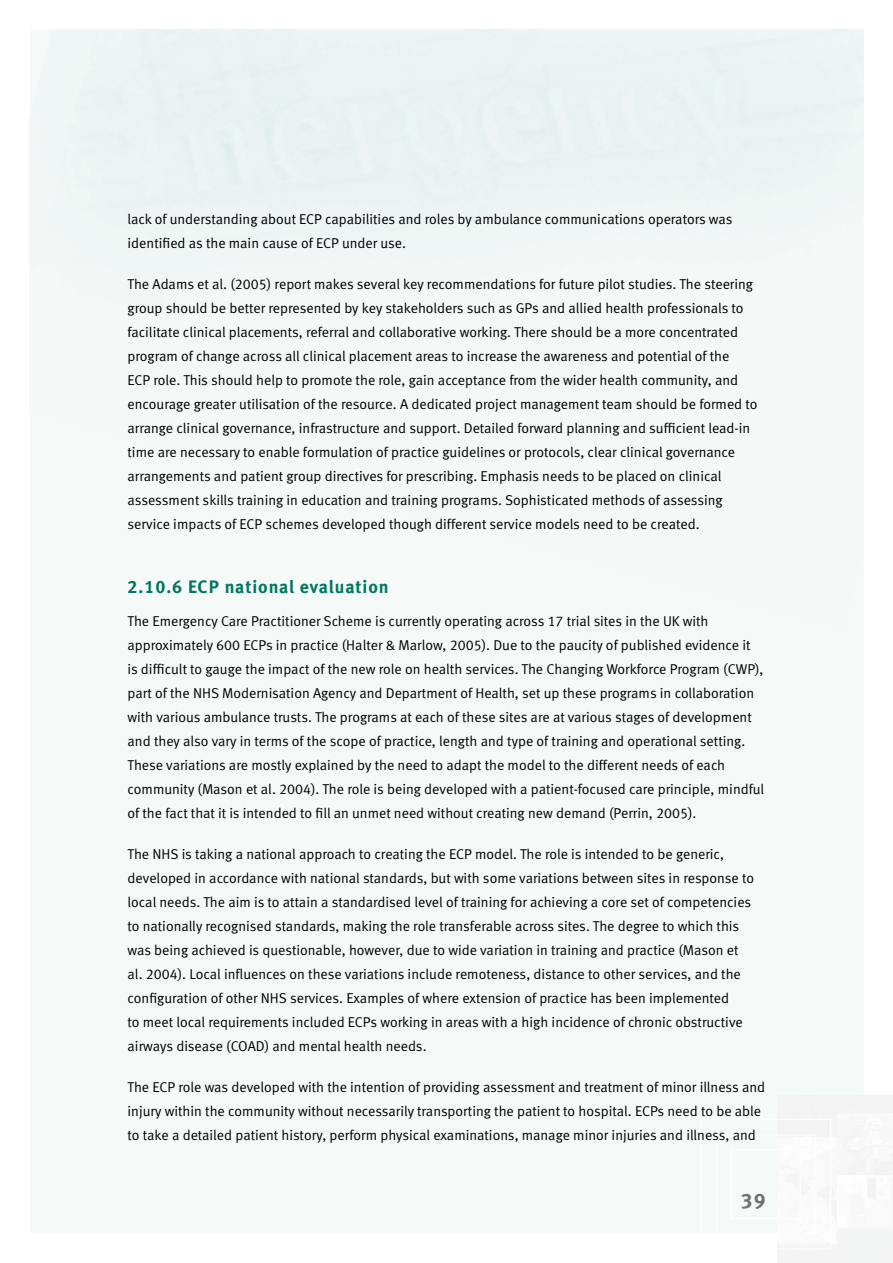
<style>
.page{position:relative;width:893px;height:1263px;background:#fff}
.page>*{position:absolute;margin:0;border:0;box-sizing:border-box;transform-origin:0 0}
.t1{font:21px "Meta Bold LF";color:#707173}
.t2{font:18px "Meta Bold LF";letter-spacing:.05em;color:#007762}
.t3{font:14.25px/24px "Meta Normal LF";color:#000}
</style>
<div class="page">
<div style="left:30px;top:30px;width:833px;height:1203px;background:#f5faf9"></div>
<p class="t3" style="left:128px;top:207px;width:606px">lack of understanding about ECP capabilities and roles by ambulance communications operators was identified as the main cause of ECP under use.</p>
<p class="t3" style="left:128px;top:272px;width:631px">The Adams et al. (2005) report makes several key recommendations for future pilot studies. The steering group should be better represented by key stakeholders such as GPs and allied health professionals to facilitate clinical placements, referral and collaborative working. There should be a more concentrated program of change across all clinical placement areas to increase the awareness and potential of the<br>ECP role. This should help to promote the role, gain acceptance from the wider health community, and encourage greater utilisation of the resource. A dedicated project management team should be formed to arrange clinical governance, infrastructure and support. Detailed forward planning and sufficient lead-in time are necessary to enable formulation of practice guidelines or protocols, clear clinical governance arrangements and patient group directives for prescribing. Emphasis needs to be placed on clinical assessment skills training in education and training programs. Sophisticated methods of assessing service impacts of ECP schemes developed though different service models need to be created.</p>
<p class="t2" style="left:128px;top:576px;width:263px">2.1 0.6 ECP national evaluation</p>
<p class="t3" style="left:128px;top:608px;width:638px">The Emergency Care Practitioner Scheme is currently operating across 17 trial sites in the UK with approximately 600 ECPs in practice (Halter &amp; Marlow, 2005). Due to the paucity of published evidence it is difficult to gauge the impact of the new role on health services. The Changing Workforce Program (CWP), part of the NHS Modernisation Agency and Department of Health, set up these programs in collaboration with various ambulance trusts. The programs at each of these sites are at various stages of development and they also vary in terms of the scope of practice, length and type of training and operational setting.<br>These variations are mostly explained by the need to adapt the model to the different needs of each community (Mason et al. 2004). The role is being developed with a patient-focused care principle, mindful of the fact that it is intended to fill an unmet need without creating new demand (Perrin, 2005).</p>
<p class="t3" style="left:128px;top:841px;width:628px">The NHS is taking a national approach to creating the ECP model. The role is intended to be generic, developed in accordance with national standards, but with some variations between sites in response to local needs. The aim is to attain a standardised level of training for achieving a core set of competencies to nationally recognised standards, making the role transferable across sites. The degree to which this was being achieved is questionable, however, due to wide variation in training and practice (Mason et al. 2004). Local influences on these variations include remoteness, distance to other services, and the configuration of other NHS services. Examples of where extension of practice has been implemented<br>to meet local requirements included ECPs working in areas with a high incidence of chronic obstructive airways disease (COAD) and mental health needs.</p>
<p class="t3" style="left:128px;top:1074px;width:639px">The ECP role was developed with the intention of providing assessment and treatment of minor illness and injury within the community without necessarily transporting the patient to hospital. ECPs need to be able to take a detailed patient history, perform physical examinations, manage minor injuries and illness, and</p>
<h1 class="t1" style="left:741px;top:1188px;width:26px">39</h1>
</div>
